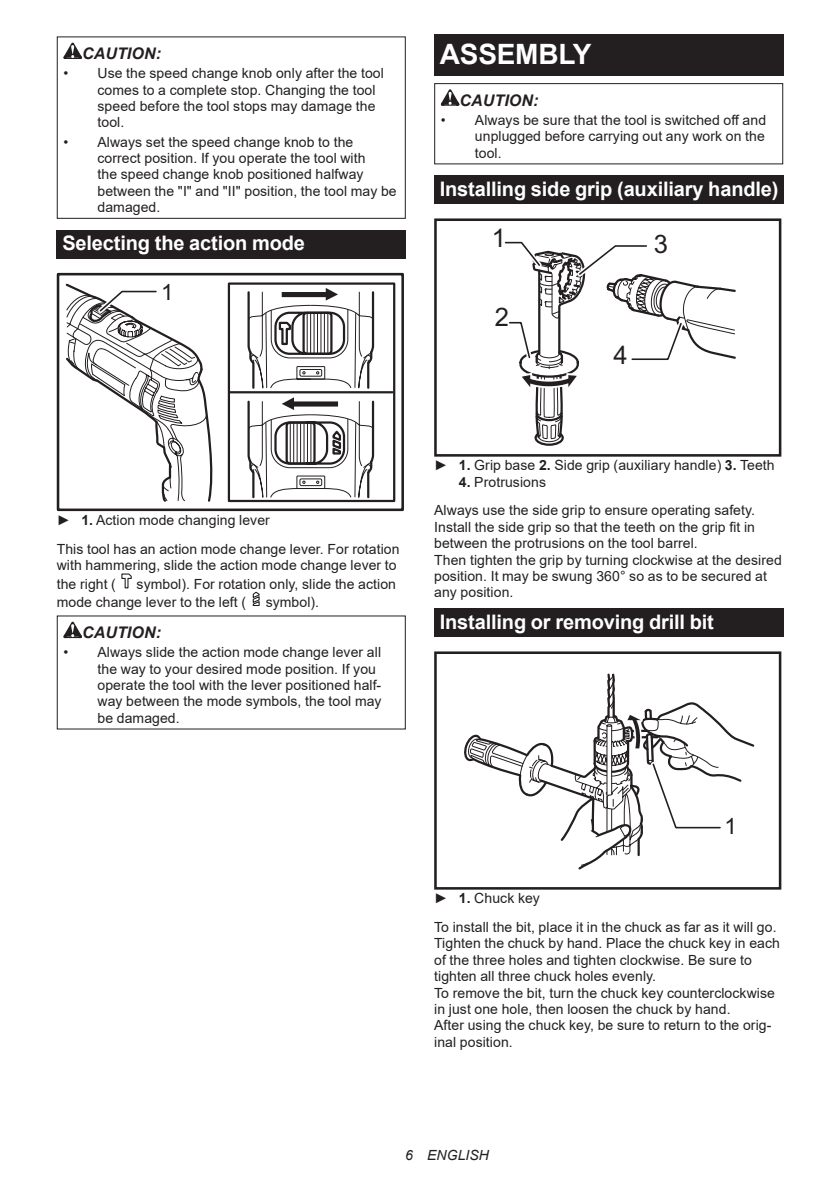
<style>
.page{position:relative;width:840px;height:1191px;background:#fff}
.page>*{position:absolute;margin:0;border:0;box-sizing:border-box;transform-origin:0 0}
.t1{font:700 28px "Arial";letter-spacing:-.01em;color:#fff}
.t2{font:25.6px "Arial";color:#231f20}
.t3{font:22.4px "Arial";color:#231f20}
.t4{font:700 20px "Arial";letter-spacing:-.01em;color:#fff}
.t5{font:italic 700 16px "Arial";letter-spacing:.005em;color:#231f20}
.t6{font:14px/16.4px "Arial";letter-spacing:.005em;color:#231f20}
.t7{font:italic 14px "Arial";letter-spacing:.005em;color:#231f20}
.s1{font-weight:700}
</style>
<div class="page">
<svg style="left:63px;top:43px;width:19px;height:16px"></svg>
<div style="left:57px;top:36px;width:348px;height:183px;border:1px solid #231f20"></div>
<div style="left:57px;top:230px;width:348px;height:29px;background:#231f20"></div>
<div style="left:57px;top:273px;width:347px;height:238px;border:3px solid #231f20"></div>
<div style="left:228px;top:282px;width:167px;height:220px;border:2px solid #231f20"></div>
<svg style="left:246px;top:288px;width:129px;height:211px"></svg>
<hr style="left:229px;top:391px;width:163px;height:2px;background:#231f20">
<svg style="left:65px;top:283px;width:148px;height:219px"></svg>
<svg style="left:121px;top:573px;width:11px;height:15px"></svg>
<svg style="left:252px;top:591px;width:8px;height:15px"></svg>
<svg style="left:63px;top:621px;width:19px;height:17px"></svg>
<div style="left:434px;top:34px;width:348px;height:41px;background:#231f20"></div>
<svg style="left:440px;top:89px;width:19px;height:17px"></svg>
<div style="left:434px;top:83px;width:348px;height:81px;border:1px solid #231f20"></div>
<div style="left:434px;top:176px;width:348px;height:28px;background:#231f20"></div>
<div style="left:434px;top:218px;width:347px;height:238px;border:3px solid #231f20"></div>
<svg style="left:500px;top:241px;width:237px;height:215px"></svg>
<div style="left:434px;top:609px;width:348px;height:28px;background:#231f20"></div>
<div style="left:434px;top:651px;width:347px;height:238px;border:3px solid #231f20"></div>
<svg style="left:464px;top:673px;width:291px;height:197px"></svg>
<p class="t5" style="left:82px;top:43px;width:80px">CAUTION:</p>
<p class="t6" style="left:97px;top:65px;width:288px;text-indent:-34px">• Use the speed change knob only after the tool comes to a complete stop. Changing the tool speed before the tool stops may damage the tool.</p>
<p class="t6" style="left:97px;top:133px;width:300px;text-indent:-34px">• Always set the speed change knob to the correct position. If you operate the tool with<br>the speed change knob positioned halfway between the "I" and "II" position, the tool may be damaged.</p>
<h3 class="t4" style="left:62px;top:229px;width:244px">Selecting the action mode</h3>
<h3 class="t3" style="left:161px;top:277px;width:14px">1</h3>
<h1 class="t1" style="left:439px;top:34px;width:153px">ASSEMBLY</h1>
<p class="t5" style="left:459px;top:89px;width:80px">CAUTION:</p>
<p class="t6" style="left:474px;top:112px;width:292px;text-align:justify;text-indent:-34px">• Always be sure that the tool is switched off and unplugged before carrying out any work on the tool.</p>
<h3 class="t4" style="left:439px;top:175px;width:340px">Installing side grip (auxiliary handle)</h3>
<h2 class="t2" style="left:491px;top:221px;width:16px">1</h2>
<h2 class="t2" style="left:653px;top:227px;width:16px">3</h2>
<h2 class="t2" style="left:494px;top:299px;width:16px">2</h2>
<h2 class="t2" style="left:613px;top:337px;width:16px">4</h2>
<p class="t6" style="left:57px;top:505px;width:344px;line-height:28.8px">► <span class="s1">1.</span> Action mode changing lever<br>This tool has an action mode change lever. For rotation</p>
<p class="t6" style="left:57px;top:555px;width:341px;line-height:18.8px">with hammering, slide the action mode change lever to the right (</p>
<p class="t6" style="left:57px;top:574px;width:340px;line-height:18.8px;text-indent:80px">symbol). For rotation only, slide the action mode change lever to the left (</p>
<p class="t6" style="left:265px;top:594px;width:55px">symbol).</p>
<p class="t5" style="left:82px;top:622px;width:80px">CAUTION:</p>
<p class="t6" style="left:97px;top:644px;width:285px;text-indent:-34px">• Always slide the action mode change lever all the way to your desired mode position. If you operate the tool with the lever positioned half&shy;way between the mode symbols, the tool may be damaged.</p>
<p class="t6" style="left:434px;top:457px;width:342px">► <span class="s1">1.</span> Grip base <span class="s1">2.</span> Side grip (auxiliary handle) <span class="s1">3.</span> Teeth</p>
<p class="t6" style="left:434px;top:467px;width:322px;line-height:28.8px;text-indent:25px"><span class="s1">4.</span> Protrusions<br>Always use the side grip to ensure operating safety.</p>
<p class="t6" style="left:434px;top:518px;width:349px">Install the side grip so that the teeth on the grip fit in between the protrusions on the tool barrel.<br>Then tighten the grip by turning clockwise at the desired position. It may be swung 360° so as to be secured at any position.</p>
<h3 class="t4" style="left:439px;top:607px;width:275px">Installing or removing drill bit</h3>
<h3 class="t3" style="left:724px;top:811px;width:14px">1</h3>
<p class="t6" style="left:434px;top:883px;width:343px;line-height:28.8px">► <span class="s1">1.</span> Chuck key<br>To install the bit, place it in the chuck as far as it will go.</p>
<p class="t6" style="left:434px;top:935px;width:347px">Tighten the chuck by hand. Place the chuck key in each of the three holes and tighten clockwise. Be sure to tighten all three chuck holes evenly.<br>To remove the bit, turn the chuck key counterclockwise in just one hole, then loosen the chuck by hand.<br>After using the chuck key, be sure to return to the orig&shy;inal position.</p>
<p class="t7" style="left:405px;top:1146px;width:85px">6 ENGLISH</p>
</div>
